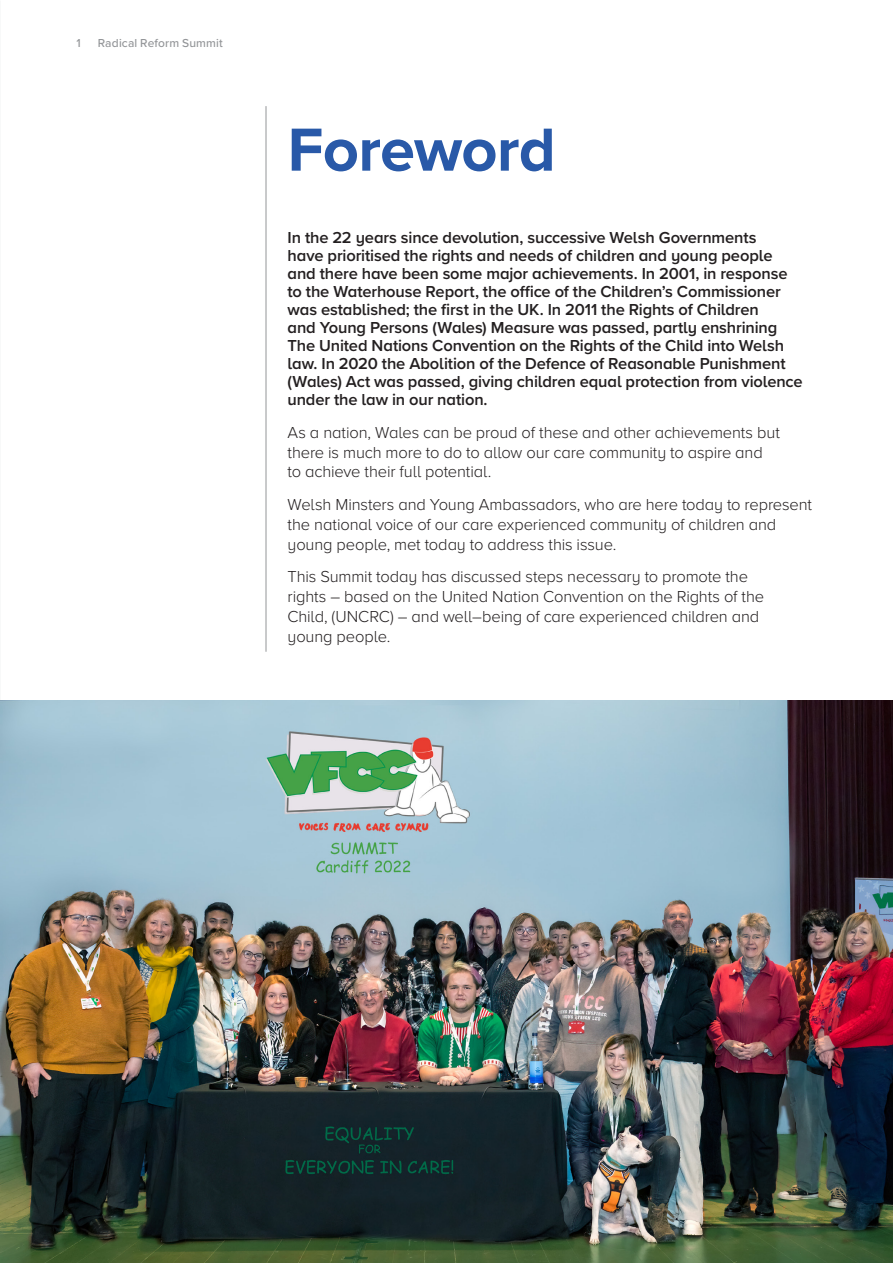
<style>
.page{position:relative;width:893px;height:1263px;background:#fff}
.page>*{position:absolute;margin:0;border:0;box-sizing:border-box;transform-origin:0 0}
.Bold_Page_Header{font:700 63px "Proxima Nova";letter-spacing:-.01em;color:#2959a8}
.First_para{font:600 16.5px/18px "Proxima Nova";letter-spacing:-.01em;color:#231f20}
.Body{font:300 16.5px/19.8px "Proxima Nova";letter-spacing:-.01em;color:#231f20}
.t1{font:500 12px "Proxima Nova";letter-spacing:.015em;color:#939598}
</style>
<div class="page">
<hr style="left:266px;top:106px;width:1px;height:546px;background:#939598">
<img style="left:0;top:701px;width:893px;height:562px">
<p class="t1" style="left:77px;top:34px;width:6px">1</p>
<p class="t1" style="left:98px;top:34px;width:127px">Radical Reform Summit</p>
<h2 class="Bold_Page_Header" style="left:288px;top:103px;width:270px">Foreword</h2>
<p class="First_para" style="left:288px;top:228px;width:517px">In the 22 years since devolution, successive Welsh Governments<br>have prioritised the rights and needs of children and young people and there have been some major achievements. In 2001, in response to the Waterhouse Report, the office of the Children’s Commissioner was established; the first in the UK. In 2011 the Rights of Children<br>and Young Persons (Wales) Measure was passed, partly enshrining The United Nations Convention on the Rights of the Child into Welsh law. In 2020 the Abolition of the Defence of Reasonable Punishment (Wales) Act was passed, giving children equal protection from violence under the law in our nation.</p>
<p class="Body" style="left:288px;top:421px;width:494px">As a nation, Wales can be proud of these and other achievements but there is much more to do to allow our care community to aspire and to achieve their full potential.</p>
<p class="Body" style="left:288px;top:494px;width:526px">Welsh Minsters and Young Ambassadors, who are here today to represent the national voice of our care experienced community of children and young people, met today to address this issue.</p>
<p class="Body" style="left:288px;top:566px;width:478px">This Summit today has discussed steps necessary to promote the rights – based on the United Nation Convention on the Rights of the Child, (UNCRC) – and well–being of care experienced children and young people.</p>
</div>
